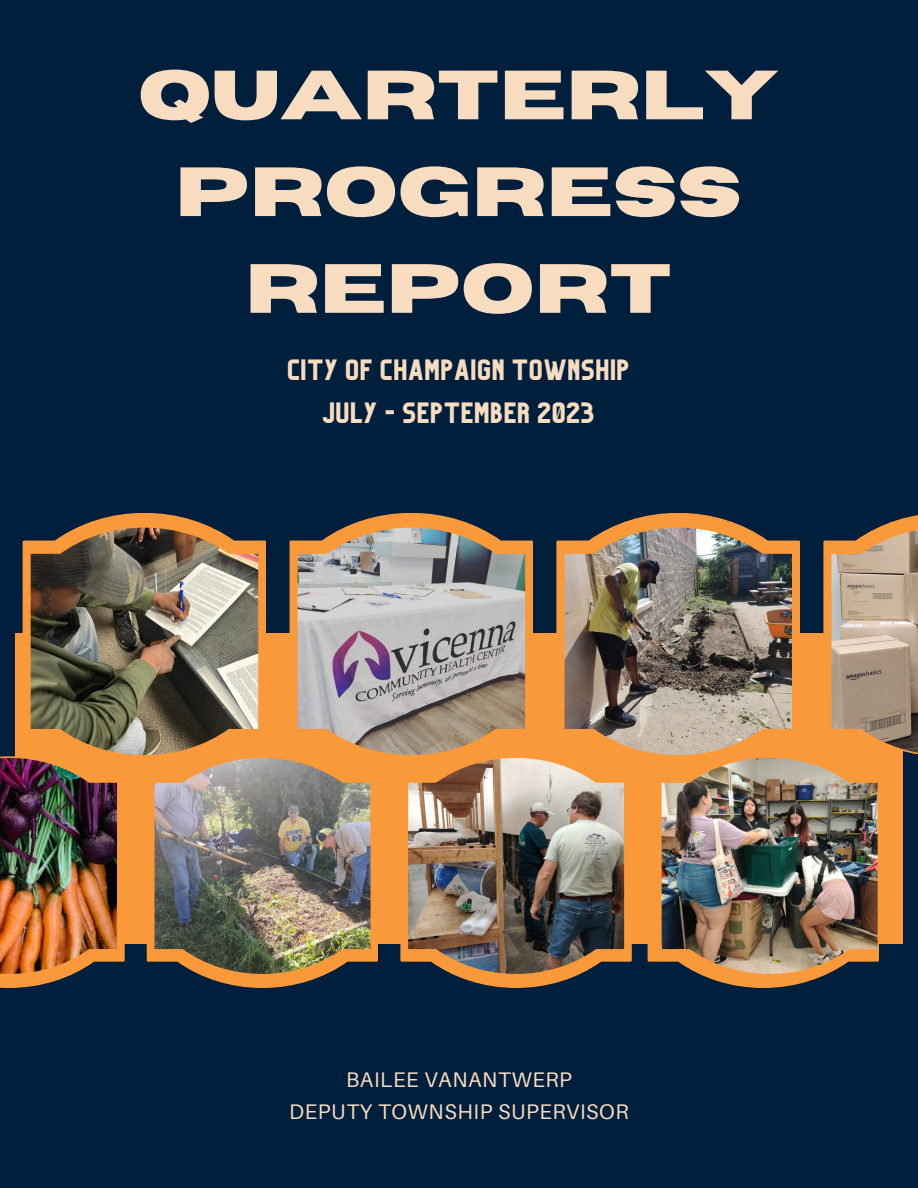
<style>
.page{position:relative;width:918px;height:1188px;background:#001f3d}
.page>*{position:absolute;margin:0;border:0;box-sizing:border-box;transform-origin:0 0}
.t1{font:700 69.45px/96.8px "Horizon";color:#f8dcbf;text-align:center}
.t2{font:27.15px "Organic";letter-spacing:.045em;color:#f8dcbf}
.t3{font:21.15px "Aileron";letter-spacing:.03em;color:#f8dcbf}
</style>
<div class="page">
<svg style="left:23px;top:513px;width:141px;height:244px;fill:#fa9939"></svg>
<svg style="left:29px;top:526px;width:26px;height:231px;background:#6e5736"></svg>
<div style="left:0;top:758px;width:94px;height:229px;background:#fa9939"></div>
<img style="left:0;top:758px;width:55px;height:216px">
<img style="left:55px;top:514px;width:770px;height:473px">
<img style="left:660px;top:757px;width:219px;height:218px">
<img style="left:690px;top:758px;width:160px;height:216px">
<svg style="left:823px;top:514px;width:7px;height:243px;background:#d98839"></svg>
<svg style="left:881px;top:515px;width:37px;height:11px"></svg>
<svg style="left:830px;top:526px;width:88px;height:231px;background:#bb9b7c"></svg>
<img style="left:861px;top:528px;width:57px;height:227px">
<p class="t1" style="left:138px;top:49px;width:642px">QUARTERLY<br>PROGRESS<br>REPORT</p>
<p class="t2" style="left:288px;top:360px;width:343px">CITY OF CHAMPAIGN TOWNSHIP</p>
<p class="t2" style="left:323px;top:402px;width:273px">JULY - SEPTEMBER 2023</p>
<p class="t3" style="left:346px;top:1067px;width:227px">BAILEE VANANTWERP</p>
<p class="t3" style="left:289px;top:1098px;width:341px">DEPUTY TOWNSHIP SUPERVISOR</p>
</div>
